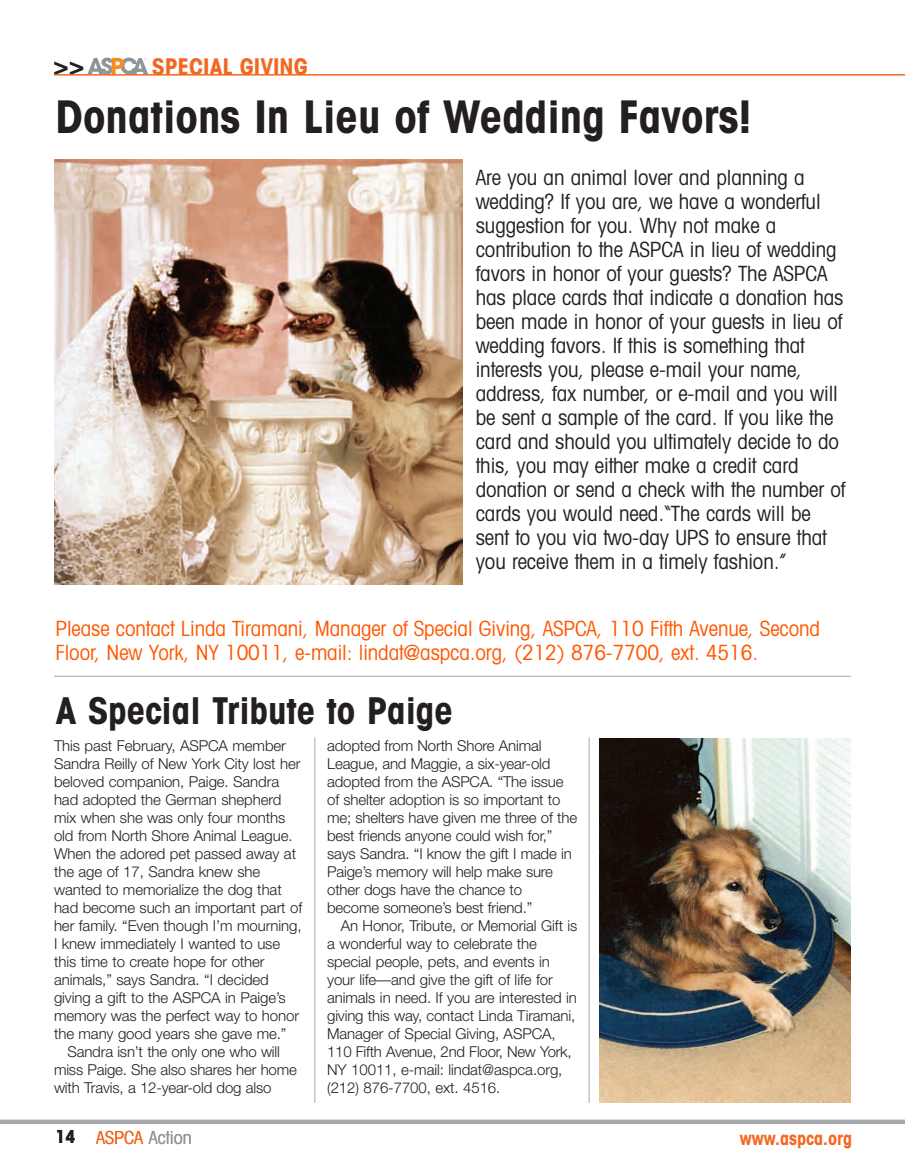
<style>
.page{position:relative;width:905px;height:1175px;background:#fff}
.page>*{position:absolute;margin:0;border:0;box-sizing:border-box;transform-origin:0 0}
.t1{font:700 condensed 45px "Avant Garde";color:#231f20}
.t2{font:700 condensed 36.9px "Avant Garde";color:#231f20}
.t3{font:700 26.25px "Helvetica Neue";color:#231f20}
.t4{font:700 condensed 23.1px "Avant Garde";color:#f36821}
.t5{font:condensed 21px/24px "Avant Garde";letter-spacing:-.005em;color:#231f20}
.t6{font:condensed 21px/24px "Avant Garde";letter-spacing:-.005em;color:#ff5800}
.t7{font:condensed 18px "Avant Garde";color:#939598}
.t8{font:700 condensed 18px "Avant Garde";color:#f36821}
.t9{font:300 15px/18px "Helvetica Neue";letter-spacing:-.005em;color:#231f20}
.s1{font-weight:700;color:#231f20}
.s2{color:#f36821}
</style>
<div class="page">
<svg style="left:87px;top:58px;width:61px;height:16px"></svg>
<hr style="left:54px;top:74px;width:850px;height:2px;background:#f36821">
<div style="left:0;top:1119px;width:904px;height:5px;background:#a8a9ad"></div>
<hr style="left:588px;top:737px;width:1px;height:365px;background:#a8a9ad">
<hr style="left:314px;top:737px;width:1px;height:365px;background:#a8a9ad">
<img style="left:54px;top:159px;width:408px;height:425px">
<hr style="left:54px;top:676px;width:796px;height:1px;background:#a8a9ad">
<img style="left:599px;top:738px;width:251px;height:364px">
<h3 class="t3" style="left:53px;top:56px;width:33px">&gt;&gt;</h3>
<h3 class="t4" style="left:152px;top:58px;width:157px">SPECIAL GIVING</h3>
<h1 class="t1" style="left:56px;top:100px;width:697px">Donations In Lieu of Wedding Favors!</h1>
<p class="t5" style="left:476px;top:167px;width:371px">Are you an animal lover and planning a wedding? If you are, we have a wonderful suggestion for you. Why not make a contribution to the ASPCA in lieu of wedding favors in honor of your guests? The ASPCA has place cards that indicate a donation has been made in honor of your guests in lieu of wedding favors. If this is something that interests you, please e-mail your name, address, fax number, or e-mail and you will be sent a sample of the card. If you like the card and should you ultimately decide to do this, you may either make a credit card donation or send a check with the number of cards you would need.“The cards will be sent to you via two-day UPS to ensure that you receive them in a timely fashion.”</p>
<h3 class="t6" style="left:56px;top:618px;width:766px">Please contact Linda Tiramani, Manager of Special Giving, ASPCA, 110 Fifth Avenue, Second<br>Floor, New York, NY 10011, e-mail: lindat@aspca.org, (212) 876-7700, ext. 4516.</h3>
<h2 class="t2" style="left:56px;top:697px;width:398px">A Special Tribute to Paige</h2>
<p class="t9" style="left:54px;top:738px;width:250px">This past February, ASPCA member Sandra Reilly of New York City lost her beloved companion, Paige. Sandra had adopted the German shepherd mix when she was only four months old from North Shore Animal League.<br>When the adored pet passed away at the age of 17, Sandra knew she wanted to memorialize the dog that had become such an important part of her family. “Even though I’m mourning, I knew immediately I wanted to use this time to create hope for other animals,” says Sandra. “I decided giving a gift to the ASPCA in Paige’s memory was the perfect way to honor the many good years she gave me.”</p>
<p class="t9" style="left:54px;top:1044px;width:244px;text-indent:14px">Sandra isn’t the only one who will miss Paige. She also shares her home with Travis, a 12-year-old dog also</p>
<p class="t9" style="left:327px;top:738px;width:251px">adopted from North Shore Animal League, and Maggie, a six-year-old adopted from the ASPCA. “The issue of shelter adoption is so important to me; shelters have given me three of the best friends anyone could wish for,” says Sandra. “I know the gift I made in Paige’s memory will help make sure other dogs have the chance to become someone’s best friend.”</p>
<p class="t9" style="left:327px;top:918px;width:252px;text-indent:14px">An Honor, Tribute, or Memorial Gift is a wonderful way to celebrate the special people, pets, and events in your life—and give the gift of life for animals in need. If you are interested in giving this way, contact Linda Tiramani, Manager of Special Giving, ASPCA, 110 Fifth Avenue, 2nd Floor, New York, NY 10011, e-mail: lindat@aspca.org, (212) 876-7700, ext. 4516.</p>
<p class="t7" style="left:55px;top:1130px;width:138px"><span class="s1">14</span> <span class="s2">ASPCA</span> Action</p>
<p class="t8" style="left:740px;top:1132px;width:114px">www.aspca.org</p>
</div>
